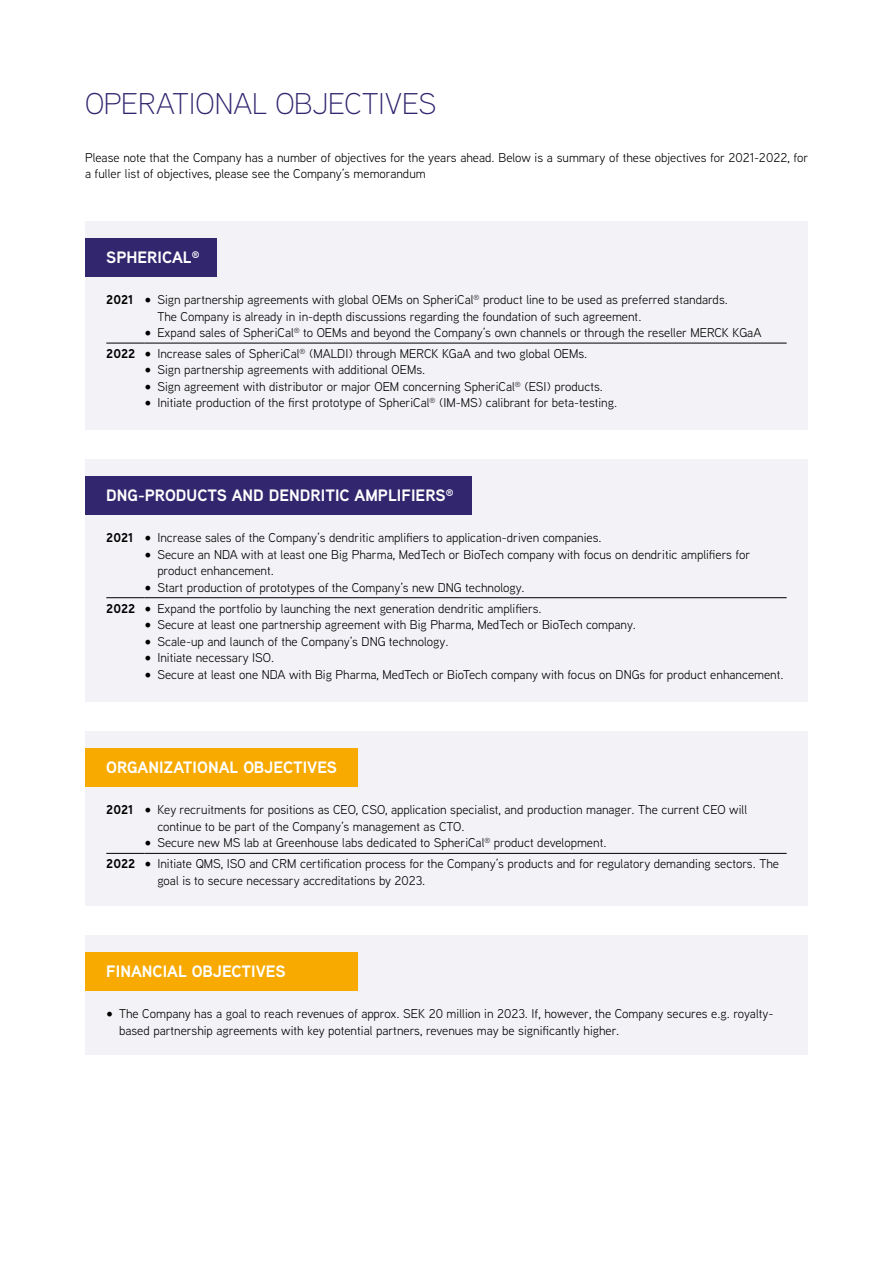
<style>
.page{position:relative;width:893px;height:1263px;background:#fff}
.page>*{position:absolute;margin:0;border:0;box-sizing:border-box;transform-origin:0 0}
.t1{font:300 30px "Aaux Next";color:#32266f}
.t2{font:700 16.5px "Aaux Next";color:#fff}
.t3{font:12.75px/16.5px "Aaux Next";color:#000}
.s1{font-weight:700}
.s2{font-family:"Minion Pro";font-size:18px}
</style>
<div class="page">
<div style="left:85px;top:221px;width:723px;height:208px;background:#f3f3f7"></div>
<div style="left:85px;top:459px;width:723px;height:243px;background:#f3f3f7"></div>
<div style="left:85px;top:731px;width:723px;height:175px;background:#f3f3f7"></div>
<div style="left:85px;top:935px;width:723px;height:119px;background:#f3f3f7"></div>
<div style="left:85px;top:238px;width:132px;height:38px;background:#32266f"></div>
<div style="left:85px;top:476px;width:387px;height:38px;background:#32266f"></div>
<div style="left:85px;top:748px;width:272px;height:39px;background:#f8aa00"></div>
<div style="left:85px;top:952px;width:272px;height:39px;background:#f8aa00"></div>
<hr style="left:106px;top:343px;width:39px;height:1px;background:#000">
<hr style="left:145px;top:343px;width:642px;height:1px;background:#000">
<hr style="left:106px;top:597px;width:39px;height:1px;background:#000">
<hr style="left:145px;top:597px;width:642px;height:1px;background:#000">
<hr style="left:106px;top:853px;width:39px;height:1px;background:#000">
<hr style="left:145px;top:853px;width:642px;height:1px;background:#000">
<h1 class="t1" style="left:85px;top:84px;width:353px">OPERATIONAL OBJECTIVES</h1>
<p class="t3" style="left:85px;top:149px;width:725px">Please note that the Company has a number of objectives for the years ahead. Below is a summary of these objectives for 2021-2022, for a fuller list of objectives, please see the Company’s memorandum</p>
<p class="t2" style="left:106px;top:246px;width:95px">SPHERICAL<sup>®</sup></p>
<p class="t3" style="left:157px;top:291px;width:572px;text-indent:-51px"><span class="s1">2021</span> <span class="s2">•</span> Sign partnership agreements with global OEMs on SpheriCal<sup>®</sup> product line to be used as preferred standards.<br>The Company is already in in-depth discussions regarding the foundation of such agreement.</p>
<p class="t3" style="left:106px;top:322px;width:657px;line-height:20.9px;text-indent:38px"><span class="s2">•</span> Expand sales of SpheriCal<sup>®</sup> to OEMs and beyond the Company’s own channels or through the reseller MERCK KGaA<br><span class="s1">2022</span> <span class="s2">•</span> Increase sales of SpheriCal<sup>®</sup> (MALDI) through MERCK KGaA and two global OEMs.</p>
<p class="t3" style="left:145px;top:361px;width:282px"><span class="s2">•</span> Sign partnership agreements with additional OEMs.</p>
<p class="t3" style="left:145px;top:378px;width:460px"><span class="s2">•</span> Sign agreement with distributor or major OEM concerning SpheriCal<sup>®</sup> (ESI) products.</p>
<p class="t3" style="left:145px;top:394px;width:474px"><span class="s2">•</span> Initiate production of the first prototype of SpheriCal<sup>®</sup> (IM-MS) calibrant for beta-testing.</p>
<p class="t2" style="left:106px;top:484px;width:349px">DNG-PRODUCTS AND DENDRITIC AMPLIFIERS<sup>®</sup></p>
<p class="t3" style="left:106px;top:529px;width:497px"><span class="s1">2021</span> <span class="s2">•</span> Increase sales of the Company’s dendritic amplifiers to application-driven companies.</p>
<p class="t3" style="left:157px;top:546px;width:594px;text-indent:-13px"><span class="s2">•</span> Secure an NDA with at least one Big Pharma, MedTech or BioTech company with focus on dendritic amplifiers for product enhancement.</p>
<p class="t3" style="left:106px;top:576px;width:437px;line-height:20.9px;text-indent:38px"><span class="s2">•</span> Start production of prototypes of the Company’s new DNG technology.<br><span class="s1">2022</span> <span class="s2">•</span> Expand the portfolio by launching the next generation dendritic amplifiers.</p>
<p class="t3" style="left:145px;top:616px;width:493px"><span class="s2">•</span> Secure at least one partnership agreement with Big Pharma, MedTech or BioTech company.</p>
<p class="t3" style="left:145px;top:632px;width:305px"><span class="s2">•</span> Scale-up and launch of the Company’s DNG technology.</p>
<p class="t3" style="left:145px;top:649px;width:131px"><span class="s2">•</span> Initiate necessary ISO.</p>
<p class="t3" style="left:145px;top:665px;width:641px"><span class="s2">•</span> Secure at least one NDA with Big Pharma, MedTech or BioTech company with focus on DNGs for product enhancement.</p>
<p class="t2" style="left:106px;top:756px;width:232px">ORGANIZATIONAL OBJECTIVES</p>
<p class="t3" style="left:157px;top:801px;width:591px;text-indent:-51px"><span class="s1">2021</span> <span class="s2">•</span> Key recruitments for positions as CEO, CSO, application specialist, and production manager. The current CEO will continue to be part of the Company’s management as CTO.</p>
<p class="t3" style="left:106px;top:832px;width:674px;line-height:20.9px;text-indent:38px"><span class="s2">•</span> Secure new MS lab at Greenhouse labs dedicated to SpheriCal<sup>®</sup> product development.<br><span class="s1">2022</span> <span class="s2">•</span> Initiate QMS, ISO and CRM certification process for the Company’s products and for regulatory demanding sectors. The</p>
<p class="t3" style="left:157px;top:872px;width:269px">goal is to secure necessary accreditations by 2023.</p>
<p class="t2" style="left:106px;top:960px;width:181px">FINANCIAL OBJECTIVES</p>
<p class="t3" style="left:119px;top:1005px;width:656px;text-indent:-13px"><span class="s2">•</span> The Company has a goal to reach revenues of approx. SEK 20 million in 2023. If, however, the Company secures e.g. royalty&shy;based partnership agreements with key potential partners, revenues may be significantly higher.</p>
</div>
